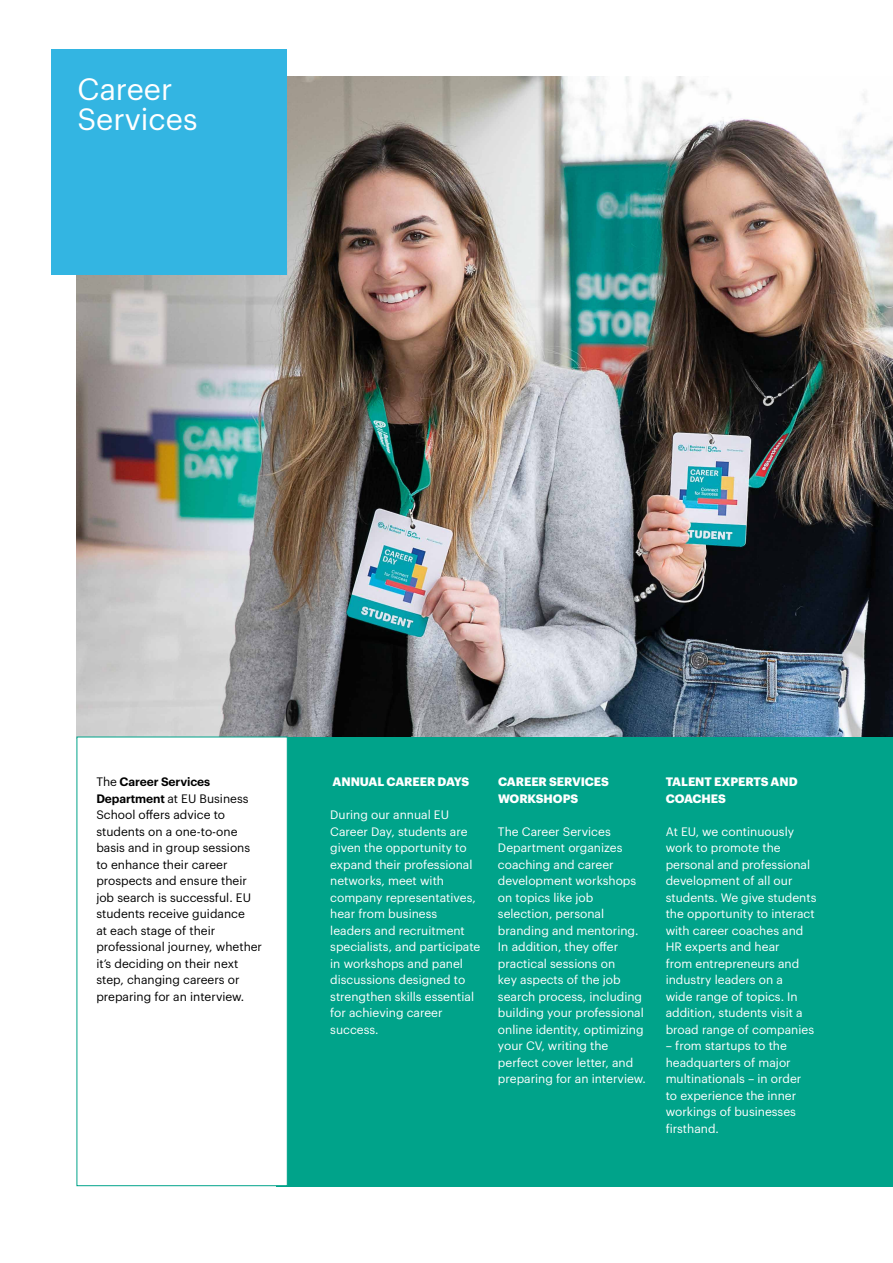
<style>
.page{position:relative;width:893px;height:1263px;background:#fff}
.page>*{position:absolute;margin:0;border:0;box-sizing:border-box;transform-origin:0 0}
.t1{font:30.15px/30.2px "Graphik";color:#fff}
.t2{font:12px/16.5px "Graphik";color:#fff}
.t3{font:12px/16.5px "Graphik";color:#000}
.t4{font:700 12px/16.5px "Graphik";letter-spacing:-.005em;color:#fff}
.s1{font-weight:600}
</style>
<div class="page">
<img style="left:77px;top:77px;width:816px;height:660px">
<div style="left:51px;top:49px;width:235px;height:226px;background:#33b5e2"></div>
<div style="left:277px;top:737px;width:616px;height:449px;background:#00a38a"></div>
<div style="left:77px;top:737px;width:211px;height:449px;background:#fff;border:1px solid #00a38a"></div>
<h1 class="t1" style="left:77px;top:72px;width:122px">Career<br>Services</h1>
<p class="t3" style="left:96px;top:772px;width:167px">The <span class="s1">Career Services<br>Department</span> at EU Business<br>School offers advice to students on a one-to-one basis and in group sessions to enhance their career prospects and ensure their job search is successful. EU students receive guidance<br>at each stage of their professional journey, whether it’s deciding on their next step, changing careers or preparing for an interview.</p>
<p class="t4" style="left:333px;top:772px;width:138px">ANNUAL CAREER DAYS</p>
<p class="t2" style="left:330px;top:805px;width:152px">During our annual EU<br>Career Day, students are given the opportunity to expand their professional networks, meet with company representatives, hear from business leaders and recruitment specialists, and participate in workshops and panel discussions designed to strengthen skills essential for achieving career success.</p>
<p class="t4" style="left:498px;top:772px;width:113px">CAREER SERVICES<br>WORKSHOPS</p>
<p class="t2" style="left:498px;top:822px;width:149px">The Career Services<br>Department organizes coaching and career development workshops on topics like job selection, personal branding and mentoring.<br>In addition, they offer practical sessions on<br>key aspects of the job search process, including building your professional online identity, optimizing your CV, writing the perfect cover letter, and preparing for an interview.</p>
<p class="t4" style="left:666px;top:772px;width:133px">TALENT EXPERTS AND<br>COACHES</p>
<p class="t2" style="left:666px;top:822px;width:152px">At EU, we continuously work to promote the personal and professional development of all our students. We give students the opportunity to interact with career coaches and<br>HR experts and hear<br>from entrepreneurs and industry leaders on a<br>wide range of topics. In addition, students visit a broad range of companies</p>
<p class="t2" style="left:666px;top:1036px;width:137px">– from startups to the headquarters of major multinationals – in order to experience the inner workings of businesses firsthand.</p>
</div>
